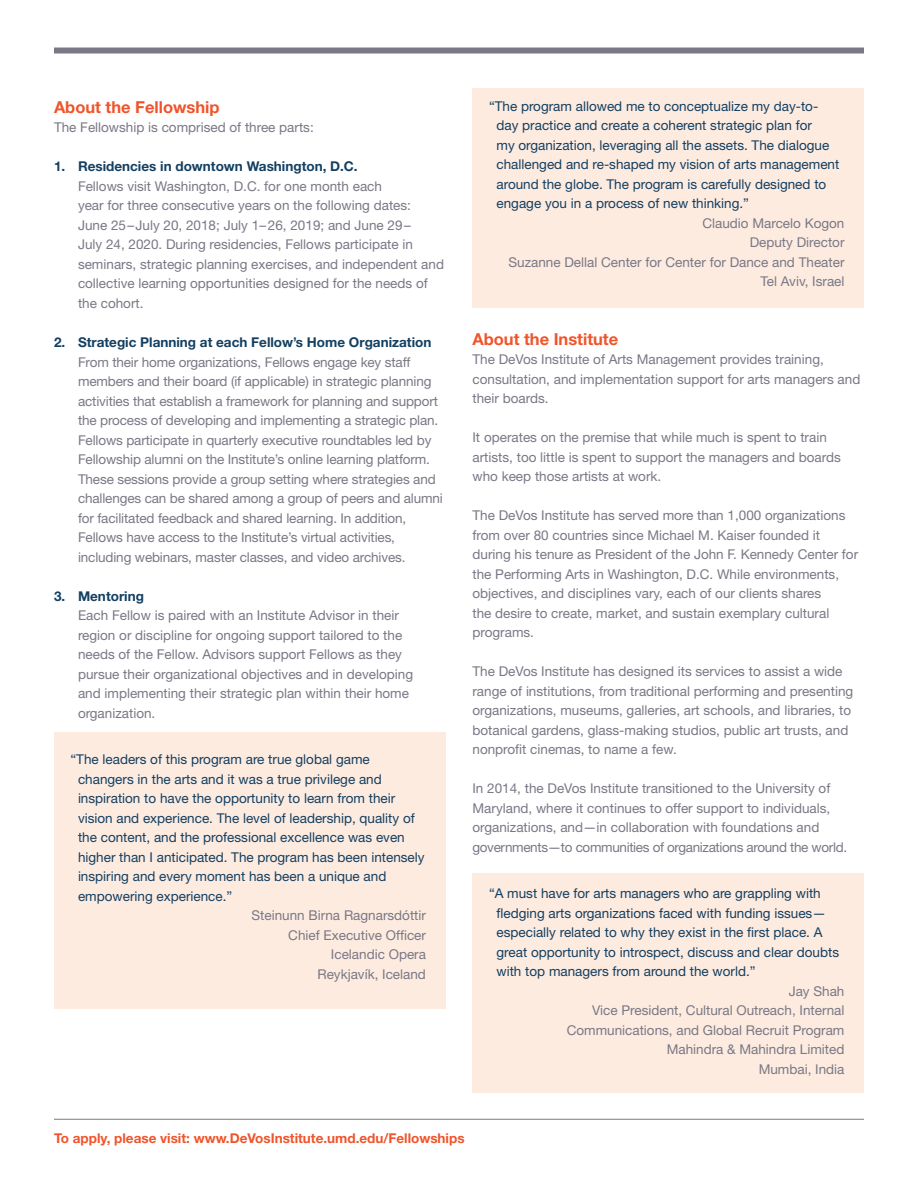
<style>
.page{position:relative;width:918px;height:1188px;background:#fff}
.page>*{position:absolute;margin:0;border:0;box-sizing:border-box;transform-origin:0 0}
.Body{font:700 16.5px "Helvetica Neue";color:#f0542b}
.List_Paragraph{font:700 16.5px "Helvetica Neue";color:#f0542b}
.Body-2{font:13.5px/19.5px "Helvetica Neue";color:#797885}
.Body-3{font:13.5px/19.5px "Helvetica Neue";color:#133f61}
.List_Paragraph-2{font:700 13.5px "Helvetica Neue";color:#133f61}
.t1{font:700 13.5px "Helvetica Neue";color:#f0542b}
</style>
<div class="page">
<div style="left:54px;top:732px;width:392px;height:277px;background:#fdebe0"></div>
<div style="left:472px;top:873px;width:392px;height:219px;background:#fdebe0"></div>
<div style="left:472px;top:89px;width:392px;height:219px;background:#fdebe0"></div>
<div style="left:54px;top:48px;width:810px;height:6px;background:#797885"></div>
<hr style="left:54px;top:1119px;width:810px;height:1px;background:#797885">
<p class="Body" style="left:54px;top:97px;width:167px">About the Fellowship</p>
<p class="Body-2" style="left:54px;top:118px;width:261px">The Fellowship is comprised of three parts:</p>
<p class="List_Paragraph-2" style="left:54px;top:158px;width:305px">1. Residencies in downtown Washington, D.C.</p>
<p class="Body-2" style="left:78px;top:176px;width:306px">Fellows visit Washington, D.C. for one month each</p>
<p class="Body-2" style="left:78px;top:196px;width:368px">year for three consecutive years on the following dates:<br>June 25–July 20, 2018; July 1–26, 2019; and June 29–<br>July 24, 2020. During residencies, Fellows participate in seminars, strategic planning exercises, and independent and collective learning opportunities designed for the needs of the cohort.</p>
<p class="List_Paragraph-2" style="left:54px;top:334px;width:379px">2. Strategic Planning at each Fellow’s Home Organization</p>
<p class="Body-2" style="left:78px;top:352px;width:366px">From their home organizations, Fellows engage key staff members and their board (if applicable) in strategic planning activities that establish a framework for planning and support the process of developing and implementing a strategic plan.<br>Fellows participate in quarterly executive roundtables led by Fellowship alumni on the Institute’s online learning platform.<br>These sessions provide a group setting where strategies and challenges can be shared among a group of peers and alumni for facilitated feedback and shared learning. In addition, Fellows have access to the Institute’s virtual activities, including webinars, master classes, and video archives.</p>
<p class="List_Paragraph-2" style="left:54px;top:587px;width:91px">3. Mentoring</p>
<p class="Body-2" style="left:78px;top:605px;width:337px">Each Fellow is paired with an Institute Advisor in their region or discipline for ongoing support tailored to the needs of the Fellow. Advisors support Fellows as they pursue their organizational objectives and in developing and implementing their strategic plan within their home organization.</p>
<p class="Body-3" style="left:78px;top:749px;width:348px;text-indent:-8px">“The leaders of this program are true global game changers in the arts and it was a true privilege and inspiration to have the opportunity to learn from their vision and experience. The level of leadership, quality of the content, and the professional excellence was even higher than I anticipated. The program has been intensely inspiring and every moment has been a unique and empowering experience.”</p>
<p class="Body-2" style="left:251px;top:905px;width:176px">Steinunn Birna Ragnarsdóttir</p>
<p class="Body-2" style="left:288px;top:925px;width:139px">Chief Executive Officer</p>
<p class="Body-2" style="left:331px;top:944px;width:97px">Icelandic Opera</p>
<p class="Body-2" style="left:317px;top:964px;width:110px">Reykjavík, Iceland</p>
<p class="Body-3" style="left:496px;top:96px;width:344px;text-indent:-8px">“The program allowed me to conceptualize my day-to&shy;day practice and create a coherent strategic plan for<br>my organization, leveraging all the assets. The dialogue challenged and re-shaped my vision of arts management around the globe. The program is carefully designed to engage you in a process of new thinking.”</p>
<p class="Body-2" style="left:702px;top:213px;width:144px">Claudio Marcelo Kogon</p>
<p class="Body-2" style="left:750px;top:232px;width:96px">Deputy Director</p>
<p class="Body-2" style="left:508px;top:252px;width:338px">Suzanne Dellal Center for Center for Dance and Theater</p>
<p class="Body-2" style="left:760px;top:271px;width:86px">Tel Aviv, Israel</p>
<p class="List_Paragraph" style="left:472px;top:328px;width:147px">About the Institute</p>
<p class="Body-2" style="left:472px;top:349px;width:389px">The DeVos Institute of Arts Management provides training, consultation, and implementation support for arts managers and their boards.</p>
<p class="Body-2" style="left:472px;top:427px;width:370px">It operates on the premise that while much is spent to train artists, too little is spent to support the managers and boards who keep those artists at work.</p>
<p class="Body-2" style="left:472px;top:505px;width:387px">The DeVos Institute has served more than 1,000 organizations from over 80 countries since Michael M. Kaiser founded it during his tenure as President of the John F. Kennedy Center for the Performing Arts in Washington, D.C. While environments, objectives, and disciplines vary, each of our clients shares<br>the desire to create, market, and sustain exemplary cultural programs.</p>
<p class="Body-2" style="left:472px;top:661px;width:382px">The DeVos Institute has designed its services to assist a wide range of institutions, from traditional performing and presenting organizations, museums, galleries, art schools, and libraries, to botanical gardens, glass-making studios, public art trusts, and nonprofit cinemas, to name a few.</p>
<p class="Body-2" style="left:472px;top:778px;width:376px">In 2014, the DeVos Institute transitioned to the University of Maryland, where it continues to offer support to individuals, organizations, and—in collaboration with foundations and governments—to communities of organizations around the world.</p>
<p class="Body-3" style="left:496px;top:883px;width:344px;text-indent:-8px">“A must have for arts managers who are grappling with fledging arts organizations faced with funding issues— especially related to why they exist in the first place. A great opportunity to introspect, discuss and clear doubts with top managers from around the world.”</p>
<p class="Body-2" style="left:789px;top:981px;width:57px">Jay Shah</p>
<p class="Body-2" style="left:567px;top:1000px;width:279px;text-align:right">Vice President, Cultural Outreach, Internal<br>Communications, and Global Recruit Program</p>
<p class="Body-2" style="left:667px;top:1039px;width:179px">Mahindra &amp; Mahindra Limited</p>
<p class="Body-2" style="left:759px;top:1059px;width:87px">Mumbai, India</p>
<p class="t1" style="left:54px;top:1130px;width:412px">To apply, please visit: www.DeVosInstitute.umd.edu/Fellowships</p>
</div>
